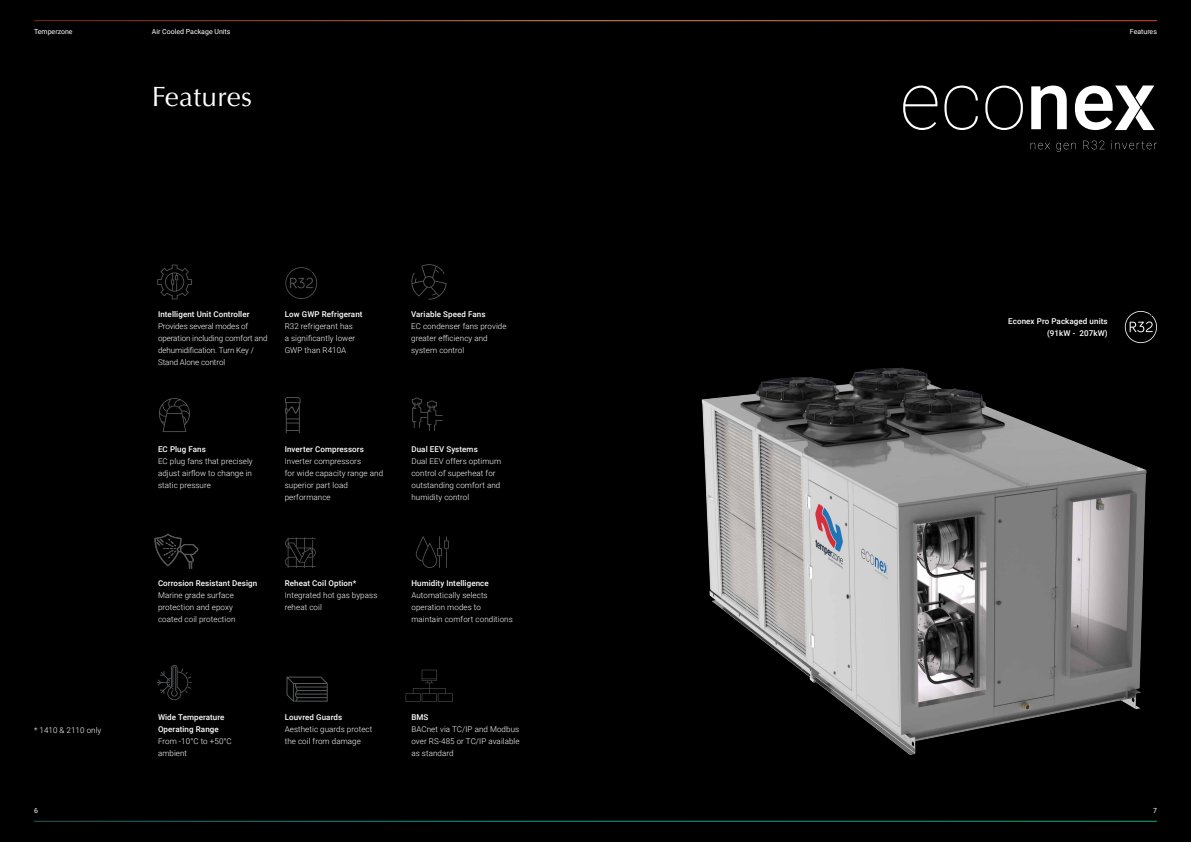
<style>
.page{position:relative;width:1191px;height:842px;background:#fff}
.page>*{position:absolute;margin:0;border:0;box-sizing:border-box;transform-origin:0 0}
.t1{font:28px "Optima LT Pro";letter-spacing:.01em;color:#fff}
.t2{font:300 8px/12px "Roboto";letter-spacing:.01em;color:#fff}
.t3{font:500 8px/12px "Roboto";letter-spacing:.01em;color:#fff}
.t4{font:300 8px/12px "Roboto";letter-spacing:-.01em;color:#fff}
.t5{font:7px "Roboto";color:#fff}
</style>
<div class="page">
<div style="left:0;top:0;width:595px;height:842px;background:#000"></div>
<div style="left:595px;top:0;width:596px;height:842px;background:#000"></div>
<svg style="left:405px;top:670px;width:48px;height:32px"></svg>
<svg style="left:159px;top:398px;width:31px;height:34px"></svg>
<svg style="left:285px;top:537px;width:31px;height:31px"></svg>
<svg style="left:286px;top:677px;width:42px;height:25px"></svg>
<svg style="left:157px;top:265px;width:35px;height:34px"></svg>
<svg style="left:416px;top:536px;width:33px;height:32px"></svg>
<svg style="left:154px;top:534px;width:44px;height:35px"></svg>
<img style="left:584px;top:343px;width:573px;height:478px">
<hr style="left:34px;top:20px;width:1123px;height:1px;background:#fff">
<hr style="left:34px;top:821px;width:1123px;height:1px;background:#fff">
<svg style="left:285px;top:267px;width:32px;height:32px"></svg>
<svg style="left:285px;top:397px;width:15px;height:36px"></svg>
<svg style="left:157px;top:665px;width:35px;height:35px"></svg>
<svg style="left:412px;top:398px;width:31px;height:33px"></svg>
<svg style="left:411px;top:264px;width:35px;height:36px"></svg>
<svg style="left:1124px;top:311px;width:33px;height:32px"></svg>
<svg style="left:903px;top:86px;width:34px;height:44px"></svg>
<svg style="left:944px;top:86px;width:34px;height:44px"></svg>
<svg style="left:985px;top:86px;width:38px;height:44px"></svg>
<svg style="left:1031px;top:86px;width:35px;height:43px"></svg>
<svg style="left:1075px;top:86px;width:79px;height:44px"></svg>
<svg style="left:1030px;top:143px;width:20px;height:6px"></svg>
<svg style="left:1056px;top:143px;width:19px;height:9px"></svg>
<svg style="left:1083px;top:141px;width:21px;height:8px"></svg>
<svg style="left:1111px;top:141px;width:46px;height:8px"></svg>
<p class="t5" style="left:34px;top:27px;width:40px">Temperzone</p>
<p class="t5" style="left:152px;top:27px;width:80px">Air Cooled Package Units</p>
<h1 class="t1" style="left:152px;top:79px;width:102px">Features</h1>
<p class="t5" style="left:1129px;top:27px;width:29px">Features</p>
<p class="t2" style="left:34px;top:724px;width:69px">* 1410 &amp; 2110 only</p>
<p class="t3" style="left:158px;top:308px;width:93px">Intelligent Unit Controller</p>
<p class="t4" style="left:158px;top:320px;width:111px">Provides several modes of operation including comfort and dehumidification. Turn Key /<br>Stand Alone control</p>
<p class="t3" style="left:285px;top:308px;width:79px">Low GWP Refrigerant</p>
<p class="t2" style="left:285px;top:320px;width:72px">R32 refrigerant has a significantly lower<br>GWP than R410A</p>
<p class="t3" style="left:411px;top:308px;width:76px">Variable Speed Fans</p>
<p class="t2" style="left:411px;top:320px;width:97px">EC condenser fans provide greater efficiency and system control</p>
<p class="t3" style="left:1008px;top:315px;width:101px;text-align:right">Econex Pro Packaged units (91kW - 207kW)</p>
<p class="t3" style="left:158px;top:442px;width:49px">EC Plug Fans</p>
<p class="t2" style="left:158px;top:454px;width:96px;text-align:justify">EC plug fans that precisely adjust airflow to change in static pressure</p>
<p class="t3" style="left:285px;top:442px;width:81px">Inverter Compressors</p>
<p class="t2" style="left:285px;top:454px;width:100px">Inverter compressors<br>for wide capacity range and superior part load performance</p>
<p class="t3" style="left:411px;top:442px;width:68px">Dual EEV Systems</p>
<p class="t2" style="left:411px;top:454px;width:91px">Dual EEV offers optimum control of superheat for outstanding comfort and humidity control</p>
<p class="t3" style="left:158px;top:577px;width:101px">Corrosion Resistant Design</p>
<p class="t2" style="left:158px;top:589px;width:79px">Marine grade surface protection and epoxy coated coil protection</p>
<p class="t3" style="left:285px;top:577px;width:73px">Reheat Coil Option*</p>
<p class="t2" style="left:285px;top:589px;width:94px">Integrated hot gas bypass reheat coil</p>
<p class="t3" style="left:411px;top:577px;width:79px">Humidity Intelligence</p>
<p class="t2" style="left:411px;top:589px;width:103px">Automatically selects operation modes to maintain comfort conditions</p>
<p class="t3" style="left:158px;top:711px;width:68px">Wide Temperature<br>Operating Range</p>
<p class="t2" style="left:158px;top:735px;width:75px">From -10°C to +50°C ambient</p>
<p class="t3" style="left:285px;top:711px;width:59px">Louvred Guards</p>
<p class="t2" style="left:285px;top:723px;width:89px">Aesthetic guards protect the coil from damage</p>
<p class="t3" style="left:411px;top:711px;width:19px">BMS</p>
<p class="t2" style="left:411px;top:723px;width:110px;text-align:justify">BACnet via TC/IP and Modbus over RS-485 or TC/IP available as standard</p>
<p class="t5" style="left:34px;top:806px;width:5px">6</p>
<p class="t5" style="left:1153px;top:806px;width:5px">7</p>
</div>
